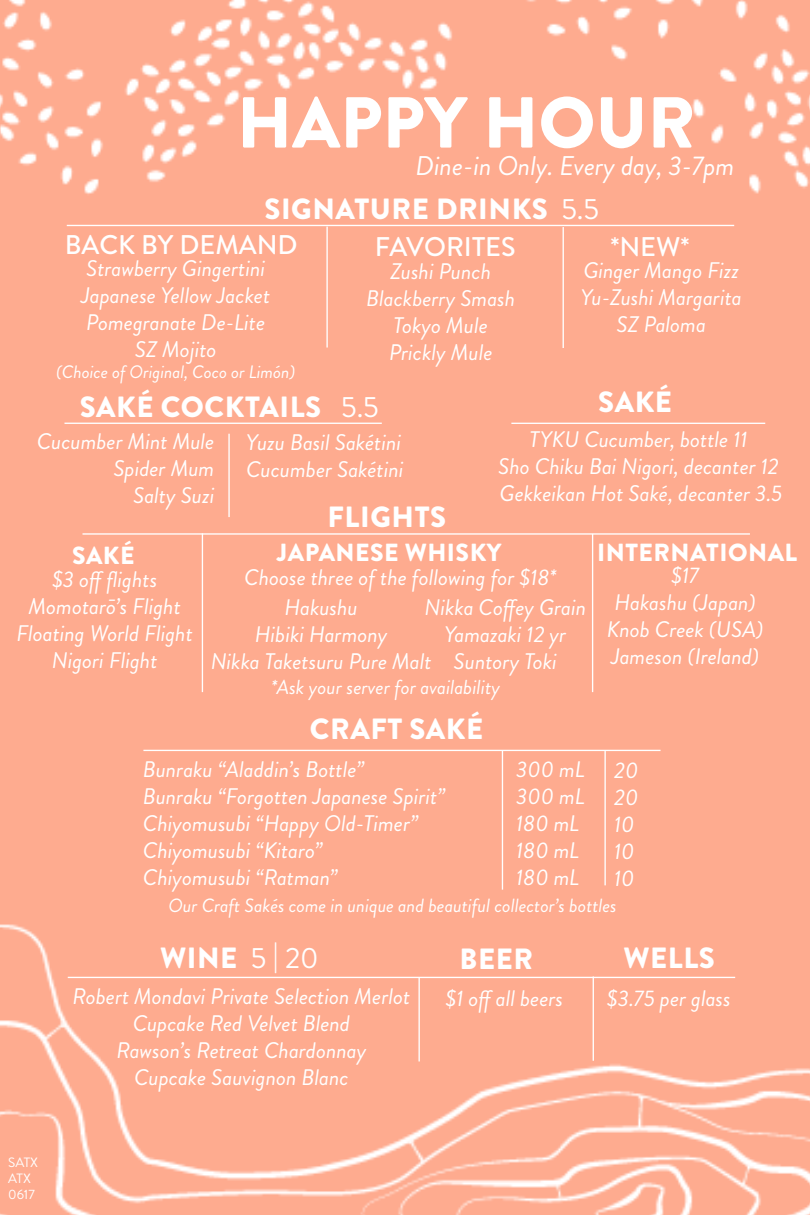
<style>
.page{position:relative;width:810px;height:1215px;background:#feab8f}
.page>*{position:absolute;margin:0;border:0;box-sizing:border-box;transform-origin:0 0}
.t1{font:900 72px "Brandon Grotesque";color:#fff}
.t2{font:900 29.25px "Brandon Grotesque";letter-spacing:.02em;color:#fff}
.t3{font:500 27px "Brandon Grotesque";color:#fff}
.t4{font:italic 27px "Brandon Grotesque";color:#fff}
.t5{font:900 24.75px "Brandon Grotesque";letter-spacing:.02em;color:#fff}
.t6{font:italic 22.5px "Brandon Grotesque";color:#fff}
.t7{font:italic 20.25px "Brandon Grotesque";color:#fff}
.t8{font:italic 19.12px "Brandon Grotesque";color:#fff}
.t9{font:italic 18px "Brandon Grotesque";color:#fff}
.t10{font:13.5px "Brandon Grotesque";color:#fff}
.s1{font-weight:400}
</style>
<div class="page">
<hr style="left:143px;top:750px;width:518px;height:1px;background:#fff">
<hr style="left:502px;top:751px;width:1px;height:139px;background:#fff">
<hr style="left:604px;top:751px;width:2px;height:134px;background:#fff">
<hr style="left:326px;top:227px;width:2px;height:121px;background:#fff">
<hr style="left:228px;top:434px;width:2px;height:83px;background:#fff">
<hr style="left:592px;top:534px;width:1px;height:158px;background:#fff">
<hr style="left:202px;top:533px;width:1px;height:159px;background:#fff">
<hr style="left:64px;top:423px;width:318px;height:1px;background:#fff">
<hr style="left:82px;top:533px;width:668px;height:2px;background:#fff">
<hr style="left:68px;top:977px;width:667px;height:1px;background:#fff">
<hr style="left:67px;top:225px;width:667px;height:1px;background:#fff">
<hr style="left:593px;top:976px;width:1px;height:85px;background:#fff">
<hr style="left:419px;top:977px;width:1px;height:84px;background:#fff">
<hr style="left:563px;top:227px;width:1px;height:121px;background:#fff">
<hr style="left:511px;top:423px;width:254px;height:1px;background:#fff">
<p class="t1" style="left:237px;top:72px;width:460px">HAPPY HOUR</p>
<p class="t4" style="left:416px;top:147px;width:320px">Dine-in Only. Every day, 3-7pm</p>
<p class="t2" style="left:264px;top:188px;width:336px">SIGNATURE DRINKS <span class="s1">5.5</span></p>
<p class="t3" style="left:65px;top:226px;width:234px">BACK BY DEMAND</p>
<p class="t6" style="left:86px;top:253px;width:180px">Strawberry Gingertini</p>
<p class="t6" style="left:81px;top:280px;width:190px">Japanese Yellow Jacket</p>
<p class="t6" style="left:86px;top:307px;width:180px">Pomegranate De-Lite</p>
<p class="t6" style="left:135px;top:334px;width:83px">SZ Mojito</p>
<p class="t9" style="left:56px;top:360px;width:241px">(Choice of Original, Coco or Limón)</p>
<p class="t3" style="left:375px;top:228px;width:142px">FAVORITES</p>
<p class="t3" style="left:610px;top:228px;width:81px">*NEW*</p>
<p class="t6" style="left:583px;top:255px;width:157px">Ginger Mango Fizz</p>
<p class="t6" style="left:581px;top:282px;width:162px">Yu-Zushi Margarita</p>
<p class="t6" style="left:616px;top:309px;width:91px">SZ Paloma</p>
<p class="t6" style="left:390px;top:256px;width:102px">Zushi Punch</p>
<p class="t6" style="left:366px;top:283px;width:150px">Blackberry Smash</p>
<p class="t6" style="left:394px;top:310px;width:96px">Tokyo Mule</p>
<p class="t6" style="left:389px;top:337px;width:105px">Prickly Mule</p>
<p class="t2" style="left:598px;top:382px;width:75px">SAKÉ</p>
<p class="t2" style="left:80px;top:386px;width:301px">SAKÉ COCKTAILS <span class="s1">5.5</span></p>
<p class="t6" style="left:37px;top:426px;width:179px">Cucumber Mint Mule</p>
<p class="t6" style="left:113px;top:453px;width:102px">Spider Mum</p>
<p class="t6" style="left:133px;top:480px;width:83px">Salty Suzi</p>
<p class="t6" style="left:530px;top:424px;width:219px">TYKU Cucumber, bottle 11</p>
<p class="t6" style="left:498px;top:451px;width:282px">Sho Chiku Bai Nigori, decanter 12</p>
<p class="t6" style="left:500px;top:478px;width:284px">Gekkeikan Hot Saké, decanter 3.5</p>
<p class="t6" style="left:246px;top:427px;width:157px">Yuzu Basil Sakétini</p>
<p class="t6" style="left:246px;top:454px;width:159px">Cucumber Sakétini</p>
<p class="t2" style="left:328px;top:496px;width:120px">FLIGHTS</p>
<p class="t5" style="left:72px;top:538px;width:64px">SAKÉ</p>
<p class="t5" style="left:277px;top:535px;width:226px">JAPANESE WHISKY</p>
<p class="t5" style="left:597px;top:535px;width:202px">INTERNATIONAL</p>
<p class="t6" style="left:244px;top:562px;width:314px">Choose three of the following for $18*</p>
<p class="t6" style="left:671px;top:560px;width:29px">$17</p>
<p class="t6" style="left:615px;top:587px;width:143px">Hakashu (Japan)</p>
<p class="t6" style="left:607px;top:614px;width:158px">Knob Creek (USA)</p>
<p class="t6" style="left:611px;top:641px;width:150px">Jameson (Ireland)</p>
<p class="t6" style="left:52px;top:564px;width:107px">$3 off flights</p>
<p class="t6" style="left:28px;top:591px;width:154px">Momotarō’s Flight</p>
<p class="t6" style="left:16px;top:618px;width:178px">Floating World Flight</p>
<p class="t6" style="left:52px;top:645px;width:107px">Nigori Flight</p>
<p class="t6" style="left:424px;top:592px;width:163px">Nikka Coffey Grain</p>
<p class="t6" style="left:444px;top:619px;width:123px">Yamazaki 12 yr</p>
<p class="t6" style="left:454px;top:646px;width:105px">Suntory Toki</p>
<p class="t6" style="left:285px;top:592px;width:75px">Hakushu</p>
<p class="t6" style="left:255px;top:619px;width:134px">Hibiki Harmony</p>
<p class="t6" style="left:211px;top:646px;width:222px">Nikka Taketsuru Pure Malt</p>
<p class="t7" style="left:271px;top:673px;width:231px">*Ask your server for availability</p>
<p class="t2" style="left:310px;top:708px;width:175px">CRAFT SAKÉ</p>
<p class="t6" style="left:143px;top:753px;width:223px">Bunraku “Aladdin’s Bottle”</p>
<p class="t6" style="left:143px;top:780px;width:304px">Bunraku “Forgotten Japanese Spirit”</p>
<p class="t6" style="left:143px;top:807px;width:277px">Chiyomusubi “Happy Old-Timer”</p>
<p class="t6" style="left:143px;top:834px;width:181px">Chiyomusubi “Kitaro”</p>
<p class="t6" style="left:143px;top:861px;width:196px">Chiyomusubi “Ratman”</p>
<p class="t6" style="left:516px;top:753px;width:70px">300 mL</p>
<p class="t6" style="left:516px;top:780px;width:70px">300 mL</p>
<p class="t6" style="left:516px;top:807px;width:65px">180 mL</p>
<p class="t6" style="left:516px;top:834px;width:65px">180 mL</p>
<p class="t6" style="left:516px;top:861px;width:65px">180 mL</p>
<p class="t6" style="left:614px;top:755px;width:26px">20</p>
<p class="t6" style="left:614px;top:782px;width:26px">20</p>
<p class="t6" style="left:614px;top:809px;width:22px">10</p>
<p class="t6" style="left:614px;top:836px;width:22px">10</p>
<p class="t6" style="left:614px;top:863px;width:22px">10</p>
<p class="t8" style="left:169px;top:892px;width:450px">Our Craft Sakés come in unique and beautiful collector’s bottles</p>
<p class="t2" style="left:160px;top:937px;width:160px">WINE <span class="s1">5 | 20</span></p>
<p class="t2" style="left:460px;top:938px;width:75px">BEER</p>
<p class="t2" style="left:623px;top:937px;width:93px">WELLS</p>
<p class="t10" style="left:8px;top:1153px;width:31px">SATX</p>
<p class="t10" style="left:8px;top:1169px;width:24px">ATX</p>
<p class="t10" style="left:8px;top:1185px;width:28px">0617</p>
<p class="t6" style="left:73px;top:981px;width:339px">Robert Mondavi Private Selection Merlot</p>
<p class="t6" style="left:446px;top:983px;width:119px">$1 off all beers</p>
<p class="t6" style="left:133px;top:1008px;width:219px">Cupcake Red Velvet Blend</p>
<p class="t6" style="left:116px;top:1035px;width:251px">Rawson’s Retreat Chardonnay</p>
<p class="t6" style="left:134px;top:1062px;width:216px">Cupcake Sauvignon Blanc</p>
<p class="t6" style="left:607px;top:983px;width:125px">$3.75 per glass</p>
</div>
